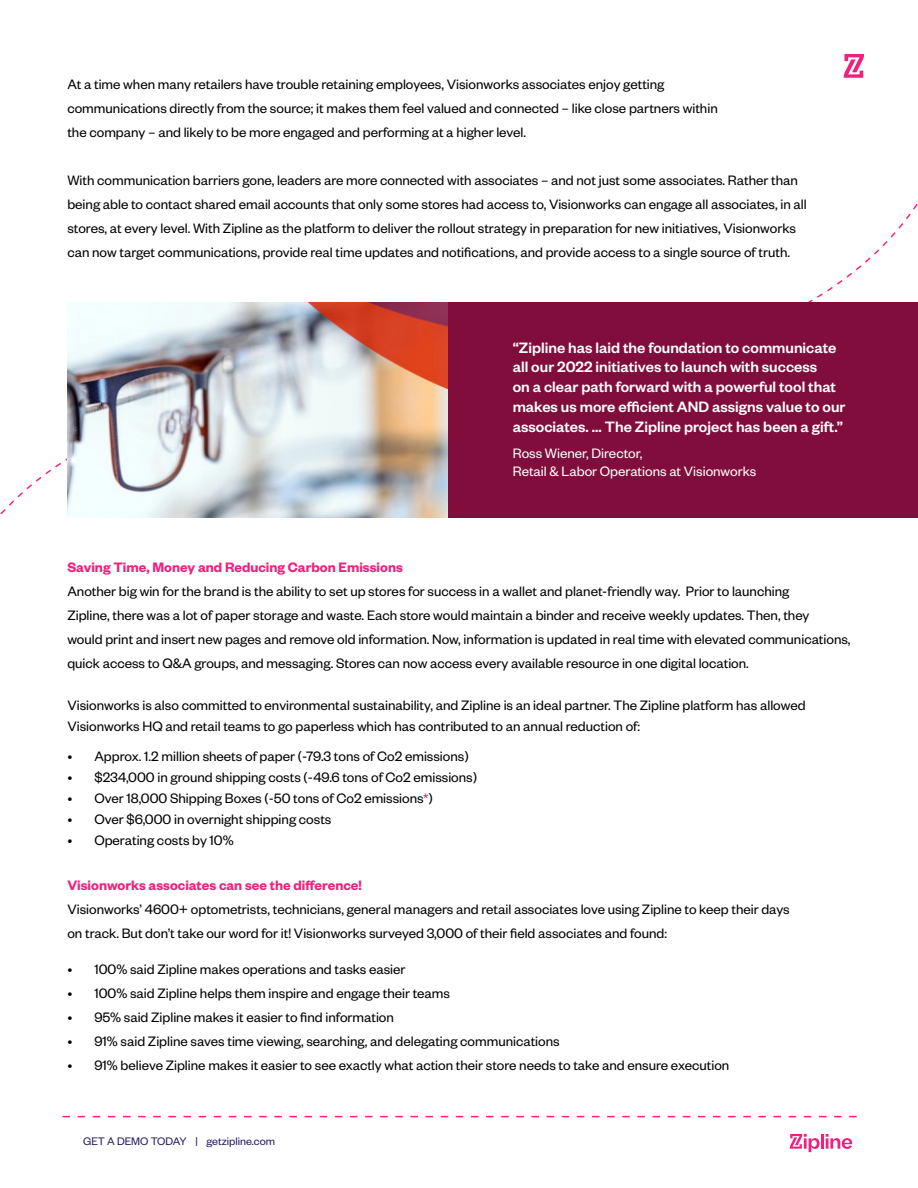
<style>
.page{position:relative;width:918px;height:1188px;background:#fff}
.page>*{position:absolute;margin:0;border:0;box-sizing:border-box;transform-origin:0 0}
.t1{font:500 16.5px/19.8px "Founders Grotesk";color:#fff}
.t2{font:15px/24px "Founders Grotesk";color:#000}
.t3{font:600 15px "Founders Grotesk";color:#ee217f}
.t4{font:15px "Founders Grotesk";color:#fff}
.t5{font:12px "Founders Grotesk";color:#231e62}
.s1{color:#ee2180}
</style>
<div class="page">
<svg style="left:844px;top:54px;width:20px;height:24px"></svg>
<svg style="left:790px;top:1134px;width:30px;height:18px"></svg>
<hr style="left:821px;top:1134px;width:3px;height:15px;background:#ee2180">
<svg style="left:826px;top:1134px;width:26px;height:15px"></svg>
<svg style="left:62px;top:1116px;width:795px;height:1px"></svg>
<img style="left:67px;top:302px;width:381px;height:216px">
<div style="left:448px;top:302px;width:470px;height:216px;background:#800d3b"></div>
<p class="t2" style="left:67px;top:72px;width:599px">At a time when many retailers have trouble retaining employees, Visionworks associates enjoy getting</p>
<p class="t2" style="left:67px;top:96px;width:652px">communications directly from the source; it makes them feel valued and connected – like close partners within</p>
<p class="t2" style="left:67px;top:120px;width:460px">the company – and likely to be more engaged and performing at a higher level.</p>
<p class="t2" style="left:67px;top:168px;width:741px">With communication barriers gone, leaders are more connected with associates – and not just some associates. Rather than being able to contact shared email accounts that only some stores had access to, Visionworks can engage all associates, in all stores, at every level. With Zipline as the platform to deliver the rollout strategy in preparation for new initiatives, Visionworks can now target communications, provide real time updates and notifications, and provide access to a single source of truth.</p>
<p class="t1" style="left:513px;top:337px;width:334px">“Zipline has laid the foundation to communicate all our 2022 initiatives to launch with success<br>on a clear path forward with a powerful tool that makes us more efficient AND assigns value to our associates. … The Zipline project has been a gift.”</p>
<p class="t4" style="left:513px;top:444px;width:131px">Ross Wiener, Director,</p>
<p class="t4" style="left:513px;top:462px;width:245px">Retail &amp; Labor Operations at Visionworks</p>
<p class="t3" style="left:67px;top:558px;width:337px">Saving Time, Money and Reducing Carbon Emissions</p>
<p class="t2" style="left:67px;top:578px;width:723px">Another big win for the brand is the ability to set up stores for success in a wallet and planet-friendly way. Prior to launching</p>
<p class="t2" style="left:67px;top:602px;width:744px">Zipline, there was a lot of paper storage and waste. Each store would maintain a binder and receive weekly updates. Then, they</p>
<p class="t2" style="left:67px;top:626px;width:785px">would print and insert new pages and remove old information. Now, information is updated in real time with elevated communications, quick access to Q&amp;A groups, and messaging. Stores can now access every available resource in one digital location.</p>
<p class="t2" style="left:67px;top:692px;width:740px">Visionworks is also committed to environmental sustainability, and Zipline is an ideal partner. The Zipline platform has allowed</p>
<p class="t2" style="left:67px;top:713px;width:574px">Visionworks HQ and retail teams to go paperless which has contributed to an annual reduction of:</p>
<p class="t2" style="left:67px;top:743px;width:403px">• Approx. 1.2 million sheets of paper (-79.3 tons of Co2 emissions)</p>
<p class="t2" style="left:67px;top:764px;width:411px">• $234,000 in ground shipping costs (-49.6 tons of Co2 emissions)</p>
<p class="t2" style="left:67px;top:785px;width:367px">• Over 18,000 Shipping Boxes (-50 tons of Co2 emissions<span class="s1">*</span>)</p>
<p class="t2" style="left:67px;top:806px;width:266px">• Over $6,000 in overnight shipping costs</p>
<p class="t2" style="left:67px;top:827px;width:168px">• Operating costs by 10%</p>
<p class="t3" style="left:67px;top:876px;width:296px">Visionworks associates can see the difference!</p>
<p class="t2" style="left:67px;top:896px;width:724px">Visionworks’ 4600+ optometrists, technicians, general managers and retail associates love using Zipline to keep their days</p>
<p class="t2" style="left:67px;top:920px;width:601px">on track. But don’t take our word for it! Visionworks surveyed 3,000 of their field associates and found:</p>
<p class="t2" style="left:67px;top:956px;width:340px">• 100% said Zipline makes operations and tasks easier</p>
<p class="t2" style="left:67px;top:980px;width:384px">• 100% said Zipline helps them inspire and engage their teams</p>
<p class="t2" style="left:67px;top:1004px;width:328px">• 95% said Zipline makes it easier to find information</p>
<p class="t2" style="left:67px;top:1028px;width:494px">• 91% said Zipline saves time viewing, searching, and delegating communications</p>
<p class="t2" style="left:67px;top:1052px;width:664px">• 91% believe Zipline makes it easier to see exactly what action their store needs to take and ensure execution</p>
<p class="t5" style="left:83px;top:1134px;width:193px">GET A DEMO TODAY | getzipline.com</p>
</div>
